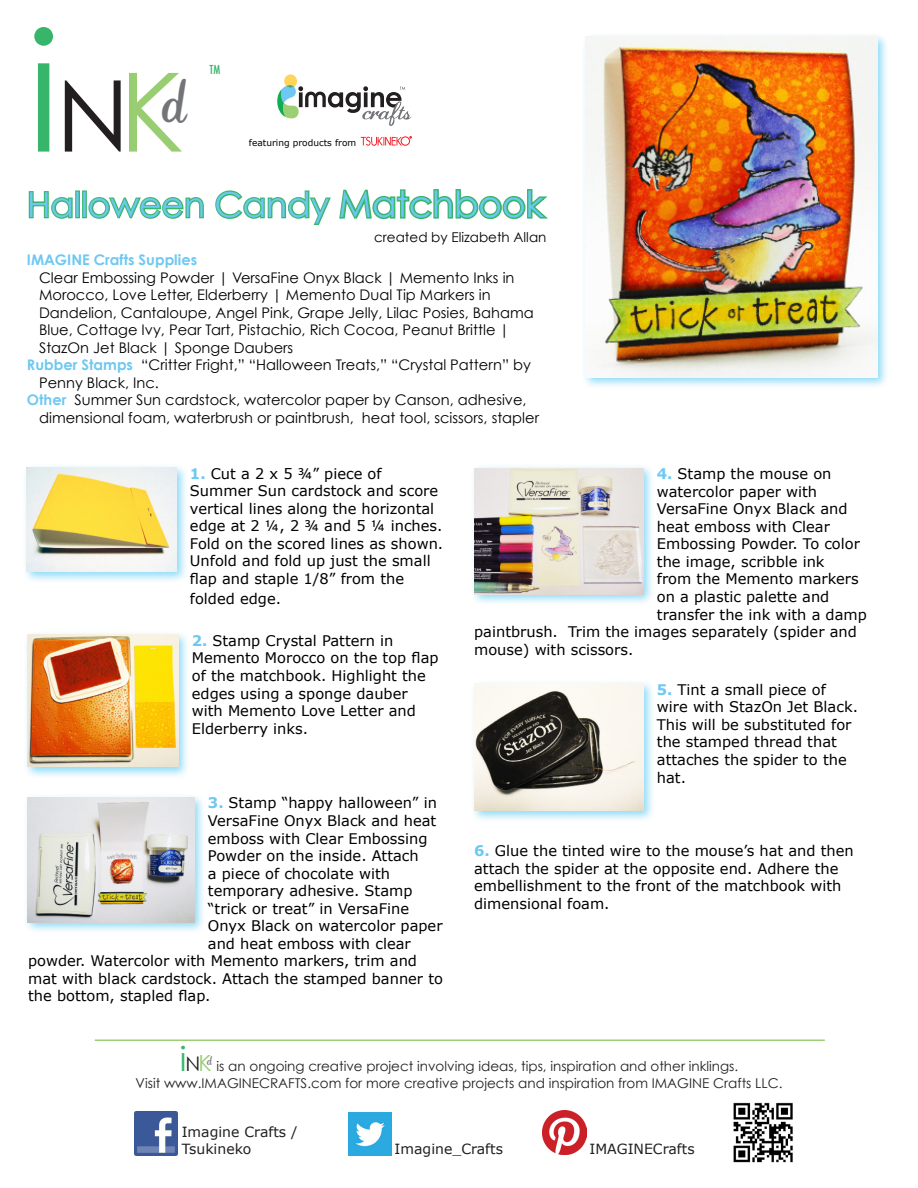
<style>
.page{position:relative;width:918px;height:1188px;background:#fff}
.page>*{position:absolute;margin:0;border:0;box-sizing:border-box;transform-origin:0 0}
.t1{font:166.05px "Century Gothic";color:#37b66b}
.t2{font:34.5px "Century Gothic";color:#6ec8f1}
.t3{font:14.7px/17.5px "Verdana";color:#000}
.t4{font:14.7px/17.5px "Century Gothic";color:#000}
.t5{font:14.1px/16.8px "Verdana";color:#231f20}
.t6{font:13.5px/17px "Century Gothic";color:#231f20;text-align:center}
.t7{font:13.5px "Century Gothic";color:#000}
.t8{font:500 condensed 12px "Futura";color:#37b66b}
.t9{font:9px "Verdana";color:#000}
.s1{font-size:99px;color:#231f20}
.s2{font-size:109.5px;color:#99cd72}
.s3{font-size:36px}
.s4{font-weight:700;color:#6ec8f1}
.s5{font-size:33.75px;color:#37b66b}
.s6{font-size:20.1px}
.s7{font-size:22.2px;color:#99cd72}
</style>
<div class="page">
<svg style="left:28px;top:191px;width:45px;height:28px"></svg>
<div style="left:75px;top:190px;width:5px;height:28px;border:2px solid #37b66b"></div>
<div style="left:82px;top:190px;width:5px;height:28px;border:2px solid #37b66b"></div>
<svg style="left:88px;top:197px;width:116px;height:22px"></svg>
<svg style="left:215px;top:189px;width:333px;height:36px"></svg>
<div style="left:581px;top:32px;width:308px;height:357px;background:#00aeef;opacity:.45"></div>
<img style="left:585px;top:37px;width:293px;height:340px">
<div style="left:22px;top:463px;width:167px;height:121px;background:#00aeef;opacity:.45"></div>
<img style="left:27px;top:467px;width:149px;height:105px">
<div style="left:23px;top:630px;width:167px;height:149px;background:#00aeef;opacity:.45"></div>
<img style="left:28px;top:635px;width:150px;height:132px">
<div style="left:23px;top:793px;width:183px;height:141px;background:#00aeef;opacity:.45"></div>
<img style="left:28px;top:797px;width:166px;height:125px">
<div style="left:470px;top:679px;width:185px;height:143px;background:#00aeef;opacity:.45"></div>
<img style="left:474px;top:684px;width:169px;height:126px">
<div style="left:470px;top:464px;width:185px;height:142px;background:#00aeef;opacity:.45"></div>
<img style="left:475px;top:468px;width:168px;height:126px">
<hr style="left:95px;top:1040px;width:730px;height:1px;background:#9cce73">
<img style="left:733px;top:1102px;width:60px;height:61px">
<img style="left:134px;top:1111px;width:44px;height:44px">
<img style="left:542px;top:1111px;width:44px;height:44px">
<img style="left:348px;top:1112px;width:43px;height:44px">
<svg style="left:277px;top:74px;width:135px;height:52px"></svg>
<svg style="left:361px;top:136px;width:51px;height:10px"></svg>
<p class="t1" style="left:27px;top:-10px;width:162px">i<span class="s1">N</span><span class="s2">K</span><sup>d</sup></p>
<p class="t8" style="left:209px;top:62px;width:12px">TM</p>
<p class="t9" style="left:249px;top:137px;width:109px">featuring products from</p>
<p class="t2" style="left:27px;top:184px;width:518px">Halloween Candy <span class="s3">Matchbook</span></p>
<p class="t7" style="left:374px;top:228px;width:174px">created by Elizabeth Allan</p>
<p class="t4" style="left:39px;top:251px;width:496px;text-indent:-12px"><span class="s4">IMAGINE Crafts Supplies<br></span>Clear Embossing Powder | VersaFine Onyx Black | Memento Inks in Morocco, Love Letter, Elderberry | Memento Dual Tip Markers in Dandelion, Cantaloupe, Angel Pink, Grape Jelly, Lilac Posies, Bahama Blue, Cottage Ivy, Pear Tart, Pistachio, Rich Cocoa, Peanut Brittle | StazOn Jet Black | Sponge Daubers</p>
<p class="t4" style="left:39px;top:356px;width:493px;text-indent:-12px"><span class="s4">Rubber Stamps</span> “Critter Fright,” “Halloween Treats,” “Crystal Pattern” by<br>Penny Black, Inc.</p>
<p class="t4" style="left:39px;top:391px;width:502px;text-indent:-12px"><span class="s4">Other</span> Summer Sun cardstock, watercolor paper by Canson, adhesive, dimensional foam, waterbrush or paintbrush, heat tool, scissors, stapler</p>
<p class="t3" style="left:190px;top:465px;width:255px"><span class="s4">1.</span> Cut a 2 x 5 ¾” piece of<br>Summer Sun cardstock and score vertical lines along the horizontal edge at 2 ¼, 2 ¾ and 5 ¼ inches.<br>Fold on the scored lines as shown.<br>Unfold and fold up just the small flap and staple 1/8” from the</p>
<p class="t3" style="left:190px;top:590px;width:93px">folded edge.</p>
<p class="t3" style="left:192px;top:632px;width:248px"><span class="s4">2.</span> Stamp Crystal Pattern in<br>Memento Morocco on the top flap of the matchbook. Highlight the edges using a sponge dauber with Memento Love Letter and<br>Elderberry inks.</p>
<p class="t3" style="left:208px;top:795px;width:231px"><span class="s4">3.</span> Stamp “happy halloween” in</p>
<p class="t3" style="left:208px;top:812px;width:230px">VersaFine Onyx Black and heat</p>
<p class="t3" style="left:208px;top:830px;width:221px">emboss with Clear Embossing</p>
<p class="t3" style="left:208px;top:847px;width:212px">Powder on the inside. Attach</p>
<p class="t3" style="left:208px;top:865px;width:184px">a piece of chocolate with</p>
<p class="t3" style="left:208px;top:882px;width:206px">temporary adhesive. Stamp</p>
<p class="t3" style="left:208px;top:900px;width:203px">“trick or treat” in VersaFine</p>
<p class="t3" style="left:208px;top:917px;width:236px">Onyx Black on watercolor paper</p>
<p class="t3" style="left:208px;top:935px;width:204px">and heat emboss with clear</p>
<p class="t3" style="left:28px;top:952px;width:390px">powder. Watercolor with Memento markers, trim and</p>
<p class="t3" style="left:28px;top:970px;width:416px">mat with black cardstock. Attach the stamped banner to</p>
<p class="t3" style="left:28px;top:988px;width:184px">the bottom, stapled flap.</p>
<p class="t3" style="left:657px;top:465px;width:176px"><span class="s4">4.</span> Stamp the mouse on</p>
<p class="t3" style="left:657px;top:483px;width:162px">watercolor paper with</p>
<p class="t3" style="left:657px;top:500px;width:192px">VersaFine Onyx Black and</p>
<p class="t3" style="left:657px;top:518px;width:175px">heat emboss with Clear</p>
<p class="t3" style="left:657px;top:535px;width:205px">Embossing Powder. To color</p>
<p class="t3" style="left:657px;top:553px;width:169px">the image, scribble ink</p>
<p class="t3" style="left:657px;top:571px;width:203px">from the Memento markers</p>
<p class="t3" style="left:657px;top:588px;width:174px">on a plastic palette and</p>
<p class="t3" style="left:657px;top:606px;width:211px">transfer the ink with a damp</p>
<p class="t3" style="left:474px;top:623px;width:384px">paintbrush. Trim the images separately (spider and</p>
<p class="t3" style="left:474px;top:641px;width:161px">mouse) with scissors.</p>
<p class="t3" style="left:657px;top:681px;width:203px"><span class="s4">5.</span> Tint a small piece of wire with StazOn Jet Black.<br>This will be substituted for the stamped thread that attaches the spider to the hat.</p>
<p class="t3" style="left:474px;top:842px;width:381px"><span class="s4">6.</span> Glue the tinted wire to the mouse’s hat and then attach the spider at the opposite end. Adhere the embellishment to the front of the matchbook with dimensional foam.</p>
<p class="t6" style="left:136px;top:1057px;width:648px"><span class="s5">i</span><span class="s6">N</span><span class="s7">K</span><sup>d</sup> is an ongoing creative project involving ideas, tips, inspiration and other inklings.<br>Visit www.IMAGINECRAFTS.com for more creative projects and inspiration from IMAGINE Crafts LLC.</p>
<p class="t5" style="left:182px;top:1124px;width:117px">Imagine Crafts /<br>Tsukineko</p>
<p class="t5" style="left:395px;top:1141px;width:110px">Imagine_Crafts</p>
<p class="t5" style="left:590px;top:1140px;width:107px">IMAGINECrafts</p>
</div>
